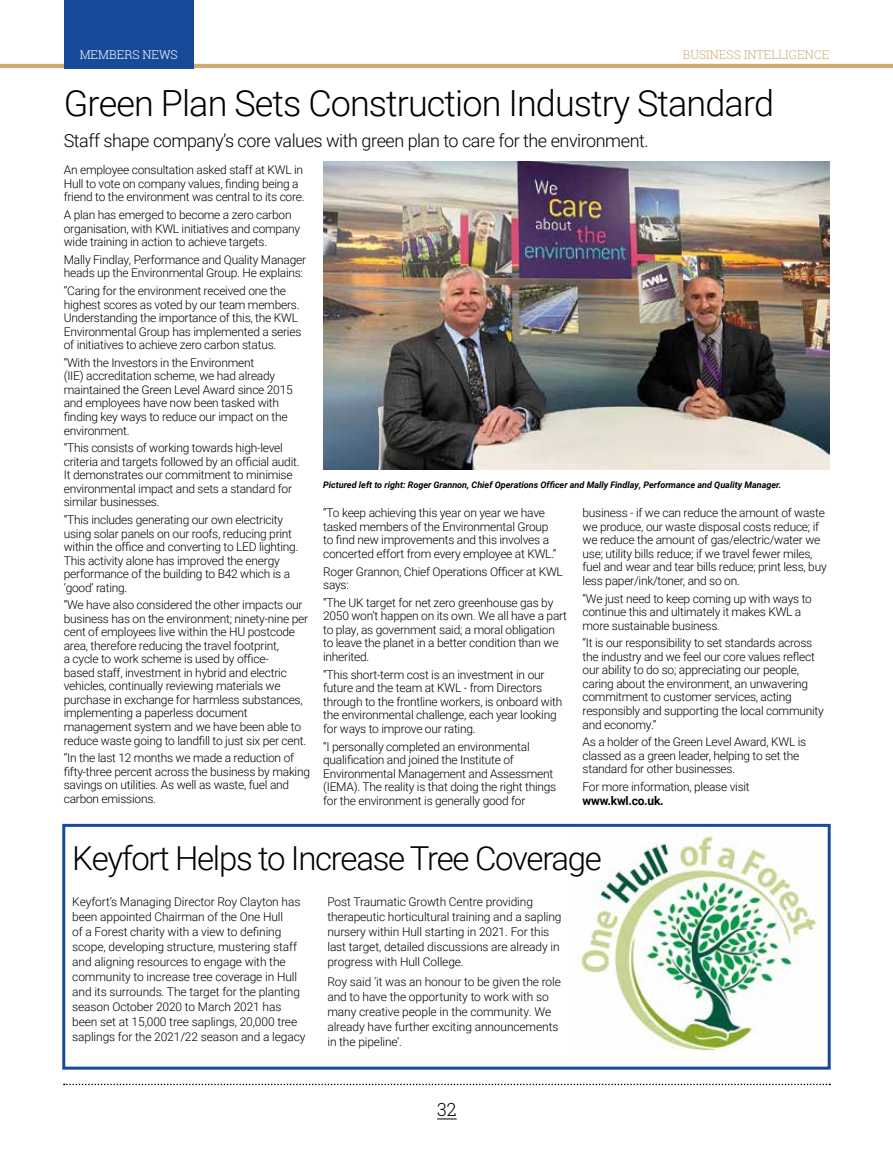
<style>
.page{position:relative;width:893px;height:1149px;background:#fff}
.page>*{position:absolute;margin:0;border:0;box-sizing:border-box;transform-origin:0 0}
.t1{font:300 36px "Roboto";letter-spacing:-.025em;color:#000}
.t2{font:300 33px "Roboto";letter-spacing:-.04em;color:#000}
.t3{font:300 18px "Roboto";letter-spacing:-.025em;color:#000}
.t4{font:300 18px "Roboto Slab";color:#000}
.t5{font:300 12px/13.5px "Roboto";letter-spacing:-.02em;color:#000}
.t6{font:300 12px "Roboto Slab";color:#ccac73}
.t7{font:700 12px "Roboto";letter-spacing:-.02em;color:#000}
.t8{font:300 12px "Roboto Slab";color:#fff}
.t9{font:italic 700 9px "Roboto";color:#000}
</style>
<div class="page">
<div style="left:62px;top:823px;width:769px;height:246px;border:3px solid #184a9a"></div>
<svg style="left:437px;top:1118px;width:20px;height:1px"></svg>
<svg style="left:64px;top:1083px;width:766px;height:1px"></svg>
<hr style="left:0;top:64px;width:893px;height:4px;background:#ccac73">
<div style="left:64px;top:0;width:129px;height:68px;background:#184a9a"></div>
<img style="left:578px;top:828px;width:239px;height:224px">
<img style="left:323px;top:162px;width:506px;height:307px">
<p class="t8" style="left:80px;top:46px;width:99px">MEMBERS NEWS</p>
<p class="t6" style="left:683px;top:46px;width:148px">BUSINESS INTELLIGENCE</p>
<h1 class="t1" style="left:64px;top:78px;width:712px">Green Plan Sets Construction Industry Standard</h1>
<h3 class="t3" style="left:64px;top:128px;width:586px">Staff shape company’s core values with green plan to care for the environment.</h3>
<p class="t5" style="left:64px;top:163px;width:242px">An employee consultation asked staff at KWL in<br>Hull to vote on company values, finding being a friend to the environment was central to its core.</p>
<p class="t5" style="left:64px;top:207px;width:238px">A plan has emerged to become a zero carbon organisation, with KWL initiatives and company wide training in action to achieve targets.</p>
<p class="t5" style="left:64px;top:252px;width:244px">Mally Findlay, Performance and Quality Manager heads up the Environmental Group. He explains:</p>
<p class="t5" style="left:64px;top:283px;width:239px">“Caring for the environment received one the highest scores as voted by our team members.<br>Understanding the importance of this, the KWL Environmental Group has implemented a series of initiatives to achieve zero carbon status.</p>
<p class="t5" style="left:64px;top:355px;width:230px">“With the Investors in the Environment<br>(IIE) accreditation scheme, we had already maintained the Green Level Award since 2015 and employees have now been tasked with finding key ways to reduce our impact on the environment.</p>
<p class="t5" style="left:64px;top:440px;width:237px">“This consists of working towards high-level criteria and targets followed by an official audit.<br>It demonstrates our commitment to minimise environmental impact and sets a standard for similar businesses.</p>
<p class="t5" style="left:64px;top:512px;width:236px">“This includes generating our own electricity using solar panels on our roofs, reducing print within the office and converting to LED lighting.<br>This activity alone has improved the energy performance of the building to B42 which is a ‘good’ rating.</p>
<p class="t5" style="left:64px;top:597px;width:246px">“We have also considered the other impacts our business has on the environment; ninety-nine per cent of employees live within the HU postcode area, therefore reducing the travel footprint,<br>a cycle to work scheme is used by office-<br>based staff, investment in hybrid and electric vehicles, continually reviewing materials we purchase in exchange for harmless substances, implementing a paperless document management system and we have been able to reduce waste going to landfill to just six per cent.</p>
<p class="t5" style="left:64px;top:750px;width:248px">“In the last 12 months we made a reduction of fifty-three percent across the business by making savings on utilities. As well as waste, fuel and carbon emissions.</p>
<p class="t9" style="left:323px;top:478px;width:460px">Pictured left to right: Roger Grannon, Chief Operations Officer and Mally Findlay, Performance and Quality Manager.</p>
<p class="t5" style="left:323px;top:505px;width:235px">“To keep achieving this year on year we have tasked members of the Environmental Group to find new improvements and this involves a concerted effort from every employee at KWL.”</p>
<p class="t5" style="left:323px;top:564px;width:241px">Roger Grannon, Chief Operations Officer at KWL says:</p>
<p class="t5" style="left:323px;top:595px;width:245px">“The UK target for net zero greenhouse gas by 2050 won’t happen on its own. We all have a part to play, as government said; a moral obligation to leave the planet in a better condition than we inherited.</p>
<p class="t5" style="left:323px;top:667px;width:241px">“This short-term cost is an investment in our future and the team at KWL - from Directors through to the frontline workers, is onboard with the environmental challenge, each year looking for ways to improve our rating.</p>
<p class="t5" style="left:323px;top:738px;width:235px">“I personally completed an environmental qualification and joined the Institute of Environmental Management and Assessment (IEMA). The reality is that doing the right things for the environment is generally good for</p>
<p class="t5" style="left:583px;top:505px;width:246px">business - if we can reduce the amount of waste we produce, our waste disposal costs reduce; if we reduce the amount of gas/electric/water we use; utility bills reduce; if we travel fewer miles, fuel and wear and tear bills reduce; print less, buy less paper/ink/toner, and so on.</p>
<p class="t5" style="left:583px;top:591px;width:231px">“We just need to keep coming up with ways to continue this and ultimately it makes KWL a more sustainable business.</p>
<p class="t5" style="left:583px;top:635px;width:243px">“It is our responsibility to set standards across the industry and we feel our core values reflect our ability to do so; appreciating our people, caring about the environment, an unwavering commitment to customer services, acting responsibly and supporting the local community and economy.”</p>
<p class="t5" style="left:583px;top:734px;width:225px">As a holder of the Green Level Award, KWL is classed as a green leader, helping to set the standard for other businesses.</p>
<p class="t5" style="left:583px;top:779px;width:169px">For more information, please visit</p>
<p class="t7" style="left:583px;top:791px;width:83px">www.kwl.co.uk.</p>
<h2 class="t2" style="left:72px;top:835px;width:531px">Keyfort Helps to Increase Tree Coverage</h2>
<p class="t5" style="left:72px;top:893px;width:235px;line-height:15px">Keyfort’s Managing Director Roy Clayton has been appointed Chairman of the One Hull<br>of a Forest charity with a view to defining scope, developing structure, mustering staff and aligning resources to engage with the community to increase tree coverage in Hull and its surrounds. The target for the planting season October 2020 to March 2021 has been set at 15,000 tree saplings, 20,000 tree saplings for the 2021/22 season and a legacy</p>
<p class="t5" style="left:327px;top:893px;width:236px;line-height:15px">Post Traumatic Growth Centre providing therapeutic horticultural training and a sapling nursery within Hull starting in 2021. For this last target, detailed discussions are already in progress with Hull College.</p>
<p class="t5" style="left:327px;top:973px;width:235px;line-height:15px">Roy said ‘it was an honour to be given the role and to have the opportunity to work with so many creative people in the community. We already have further exciting announcements in the pipeline’.</p>
<h3 class="t4" style="left:437px;top:1096px;width:21px">32</h3>
</div>
